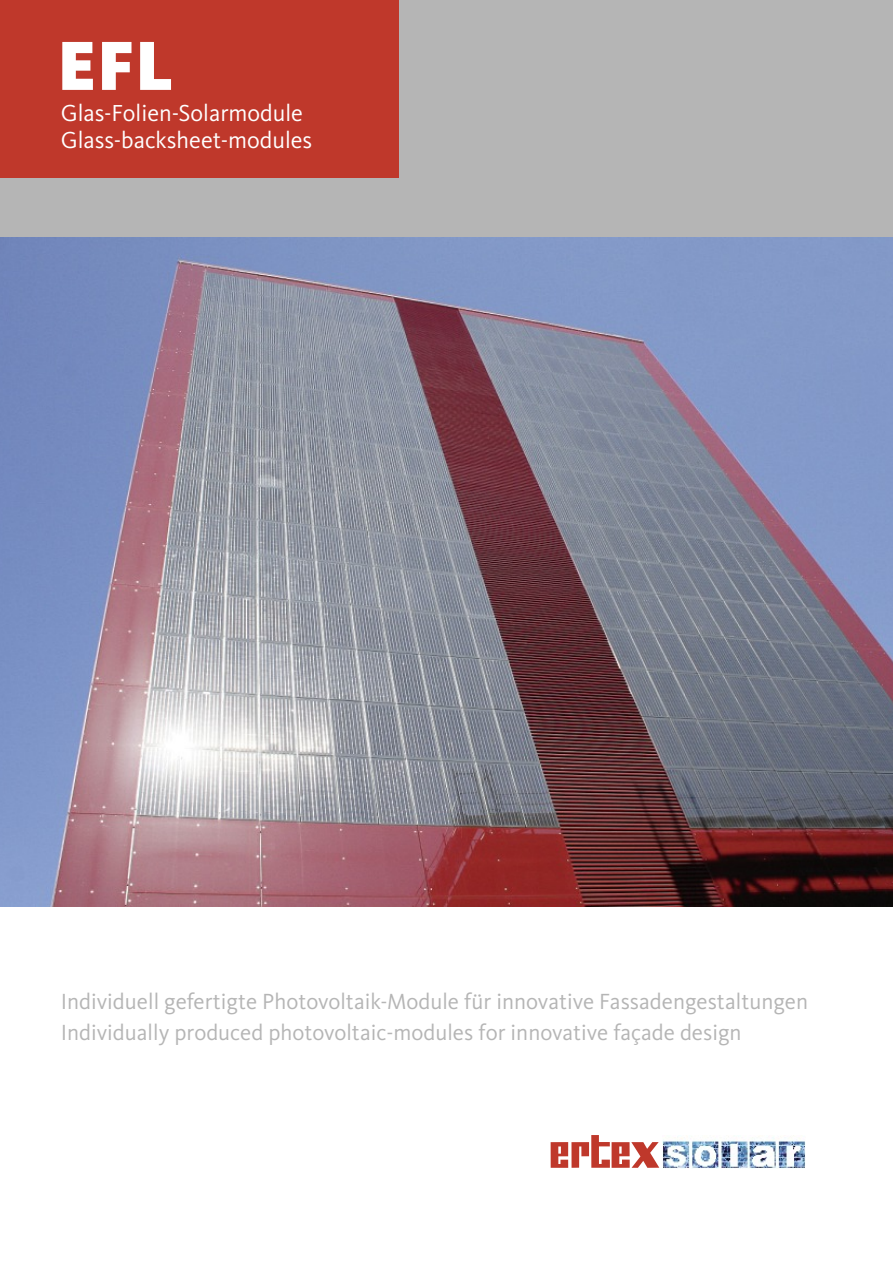
<style>
.page{position:relative;width:893px;height:1263px;background:#fff}
.page>*{position:absolute;margin:0;border:0;box-sizing:border-box;transform-origin:0 0}
.t1{font:900 72px "Kievit";color:#fff}
.t2{font:24px/27.5px "Kievit";color:#fff}
.t3{font:22.8px/31.2px "Kievit";color:#b5b5b5}
</style>
<div class="page">
<div style="left:0;top:0;width:893px;height:852px;background:#b5b5b5"></div>
<img style="left:663px;top:1135px;width:142px;height:33px">
<svg style="left:551px;top:1135px;width:108px;height:33px"></svg>
<div style="left:0;top:0;width:398px;height:177px;background:#bf382b"></div>
<img style="left:0;top:237px;width:893px;height:669px">
<h1 class="t1" style="left:57px;top:36px;width:118px">EFL</h1>
<p class="t2" style="left:61px;top:101px;width:253px">Glas-Folien-Solarmodule<br>Glass-backsheet-modules</p>
<p class="t3" style="left:61px;top:988px;width:749px">Individuell gefertigte Photovoltaik-Module für innovative Fassadengestaltungen<br>Individually produced photovoltaic-modules for innovative façade design</p>
</div>
